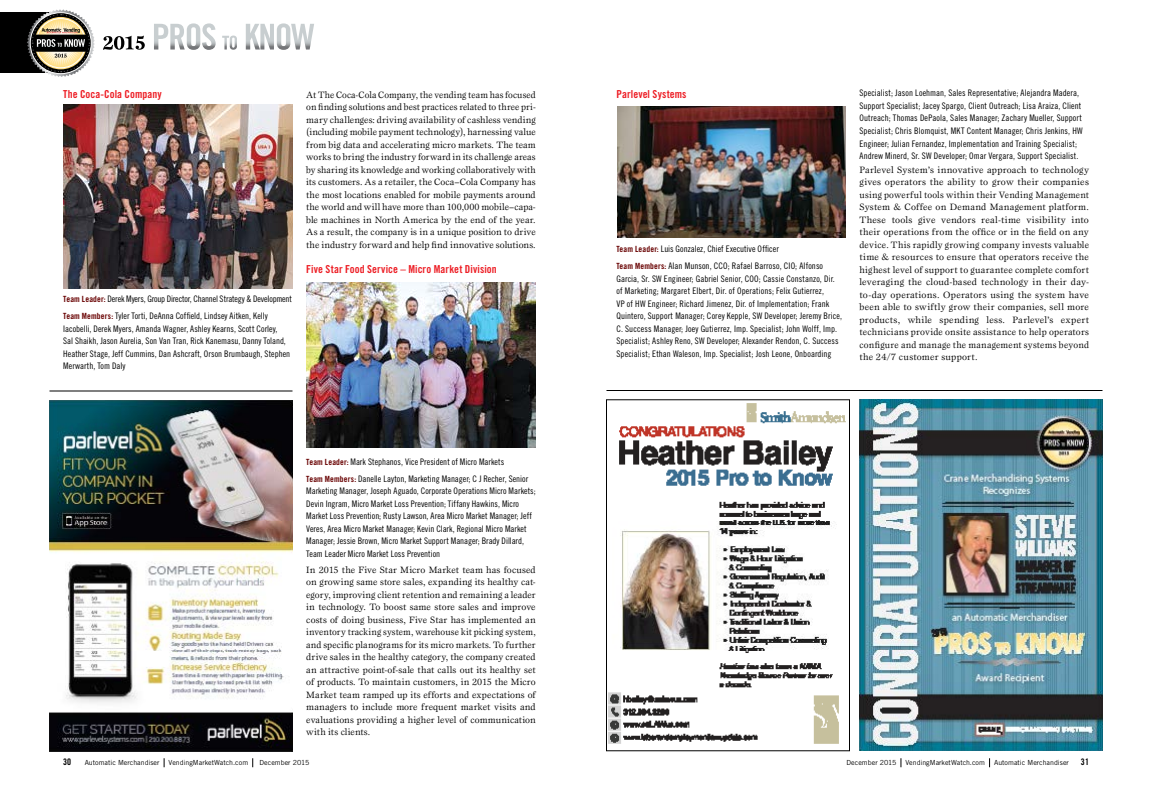
<style>
.page{position:relative;width:1152px;height:792px;background:#fff}
.page>*{position:absolute;margin:0;border:0;box-sizing:border-box;transform-origin:0 0}
.t1{font:11px "Trade Gothic LT Std Bd Cn 20";letter-spacing:.01em;color:#ed1d24}
.t2{font:9.5px/12.5px "Esprit Std";letter-spacing:.015em;color:#000;text-align:justify}
.t3{font:9px/12.5px "Trade Gothic LT Std Cn 18";letter-spacing:.005em;color:#000}
.t4{font:9px "Trade Gothic LT Std Bd Cn 20";color:#000}
.t5{font:7px "Trade Gothic LT Std";letter-spacing:.005em;color:#000}
.s1{font-family:"Trade Gothic LT Std Bd Cn 20";font-size:8.5px;color:#680000}
</style>
<div class="page">
<div style="left:0;top:12px;width:63px;height:61px;background:#000"></div>
<svg style="left:103px;top:36px;width:42px;height:14px"></svg>
<svg style="left:154px;top:23px;width:160px;height:27px"></svg>
<svg style="left:27px;top:9px;width:68px;height:68px"></svg>
<img style="left:63px;top:104px;width:229px;height:185px">
<img style="left:860px;top:400px;width:242px;height:351px">
<img style="left:608px;top:403px;width:238px;height:341px">
<div style="left:606px;top:400px;width:244px;height:351px;border:1px solid #000"></div>
<hr style="left:606px;top:390px;width:496px;height:1px;background:#000">
<hr style="left:50px;top:391px;width:242px;height:1px;background:#000">
<img style="left:307px;top:282px;width:229px;height:166px">
<img style="left:50px;top:400px;width:242px;height:352px">
<img style="left:617px;top:106px;width:229px;height:132px">
<p class="t1" style="left:63px;top:87px;width:100px">The Coca-Cola Company</p>
<p class="t3" style="left:63px;top:290px;width:230px;line-height:17px"><span class="s1">Team Leader:</span> Derek Myers, Group Director, Channel Strategy &amp; Development<br><span class="s1">Team Members:</span> Tyler Torti, DeAnna Coffield, Lindsey Aitken, Kelly</p>
<p class="t3" style="left:63px;top:322px;width:229px">Iacobelli, Derek Myers, Amanda Wagner, Ashley Kearns, Scott Corley,<br>Sal Shaikh, Jason Aurelia, Son Van Tran, Rick Kanemasu, Danny Toland, Heather Stage, Jeff Cummins, Dan Ashcraft, Orson Brumbaugh, Stephen Merwarth, Tom Daly</p>
<p class="t2" style="left:306px;top:88px;width:231px">At The Coca-Cola Company, the vending team has focused on finding solutions and best practices related to three pri&shy;mary challenges: driving availability of cashless vending (including mobile payment technology), harnessing value from big data and accelerating micro markets. The team works to bring the industry forward in its challenge areas by sharing its knowledge and working collaboratively with its customers. As a retailer, the Coca–Cola Company has the most locations enabled for mobile payments around the world and will have more than 100,000 mobile–capa&shy;ble machines in North America by the end of the year.<br>As a result, the company is in a unique position to drive the industry forward and help find innovative solutions.</p>
<p class="t1" style="left:306px;top:262px;width:192px">Five Star Food Service – Micro Market Division</p>
<p class="t3" style="left:306px;top:453px;width:223px;line-height:17px"><span class="s1">Team Leader:</span> Mark Stephanos, Vice President of Micro Markets<br><span class="s1">Team Members:</span> Danelle Layton, Marketing Manager; C J Recher, Senior</p>
<p class="t3" style="left:306px;top:485px;width:231px">Marketing Manager, Joseph Aguado, Corporate Operations Micro Markets; Devin Ingram, Micro Market Loss Prevention; Tiffany Hawkins, Micro Market Loss Prevention; Rusty Lawson, Area Micro Market Manager; Jeff Veres, Area Micro Market Manager; Kevin Clark, Regional Micro Market Manager; Jessie Brown, Micro Market Support Manager; Brady Dillard, Team Leader Micro Market Loss Prevention</p>
<p class="t2" style="left:306px;top:563px;width:231px">In 2015 the Five Star Micro Market team has focused on growing same store sales, expanding its healthy cat&shy;egory, improving client retention and remaining a leader in technology. To boost same store sales and improve costs of doing business, Five Star has implemented an inventory tracking system, warehouse kit picking system, and specific planograms for its micro markets. To further drive sales in the healthy category, the company created an attractive point-of-sale that calls out its healthy set of products. To maintain customers, in 2015 the Micro Market team ramped up its efforts and expectations of managers to include more frequent market visits and evaluations providing a higher level of communication with its clients.</p>
<p class="t1" style="left:616px;top:87px;width:72px">Parlevel Systems</p>
<p class="t3" style="left:616px;top:240px;width:208px;line-height:17px"><span class="s1">Team Leader:</span> Luis Gonzalez, Chief Executive Officer<br><span class="s1">Team Members:</span> Alan Munson, CCO; Rafael Barroso, CIO; Alfonso</p>
<p class="t3" style="left:617px;top:272px;width:227px">Garcia, Sr. SW Engineer; Gabriel Senior, COO; Cassie Constanzo, Dir. of Marketing; Margaret Elbert, Dir. of Operations; Felix Gutierrez,<br>VP of HW Engineer; Richard Jimenez, Dir. of Implementation; Frank Quintero, Support Manager; Corey Kepple, SW Developer; Jeremy Brice, C. Success Manager; Joey Gutierrez, Imp. Specialist; John Wolff, Imp.<br>Specialist; Ashley Reno, SW Developer; Alexander Rendon, C. Success Specialist; Ethan Waleson, Imp. Specialist; Josh Leone, Onboarding</p>
<p class="t3" style="left:860px;top:87px;width:225px">Specialist; Jason Loehman, Sales Representative; Alejandra Madera, Support Specialist; Jacey Spargo, Client Outreach; Lisa Araiza, Client Outreach; Thomas DePaola, Sales Manager; Zachary Mueller, Support Specialist; Chris Blomquist, MKT Content Manager; Chris Jenkins, HW Engineer; Julian Fernandez, Implementation and Training Specialist; Andrew Minerd, Sr. SW Developer; Omar Vergara, Support Specialist.</p>
<p class="t2" style="left:860px;top:163px;width:231px">Parlevel System’s innovative approach to technology gives operators the ability to grow their companies using powerful tools within their Vending Management System &amp; Coffee on Demand Management platform.<br>These tools give vendors real-time visibility into their operations from the office or in the field on any device. This rapidly growing company invests valuable time &amp; resources to ensure that operators receive the highest level of support to guarantee complete comfort leveraging the cloud-based technology in their day&shy;to-day operations. Operators using the system have been able to swiftly grow their companies, sell more products, while spending less. Parlevel’s expert technicians provide onsite assistance to help operators configure and manage the management systems beyond the 24/7 customer support.</p>
<p class="t4" style="left:63px;top:756px;width:10px">30</p>
<p class="t5" style="left:85px;top:758px;width:76px">Automatic Merchandiser</p>
<p class="t5" style="left:169px;top:758px;width:81px">VendingMarketWatch.com</p>
<p class="t5" style="left:259px;top:758px;width:51px">December 2015</p>
<p class="t5" style="left:846px;top:758px;width:51px">December 2015</p>
<p class="t5" style="left:905px;top:758px;width:81px">VendingMarketWatch.com</p>
<p class="t5" style="left:994px;top:758px;width:76px">Automatic Merchandiser</p>
<p class="t4" style="left:1081px;top:756px;width:10px">31</p>
</div>
